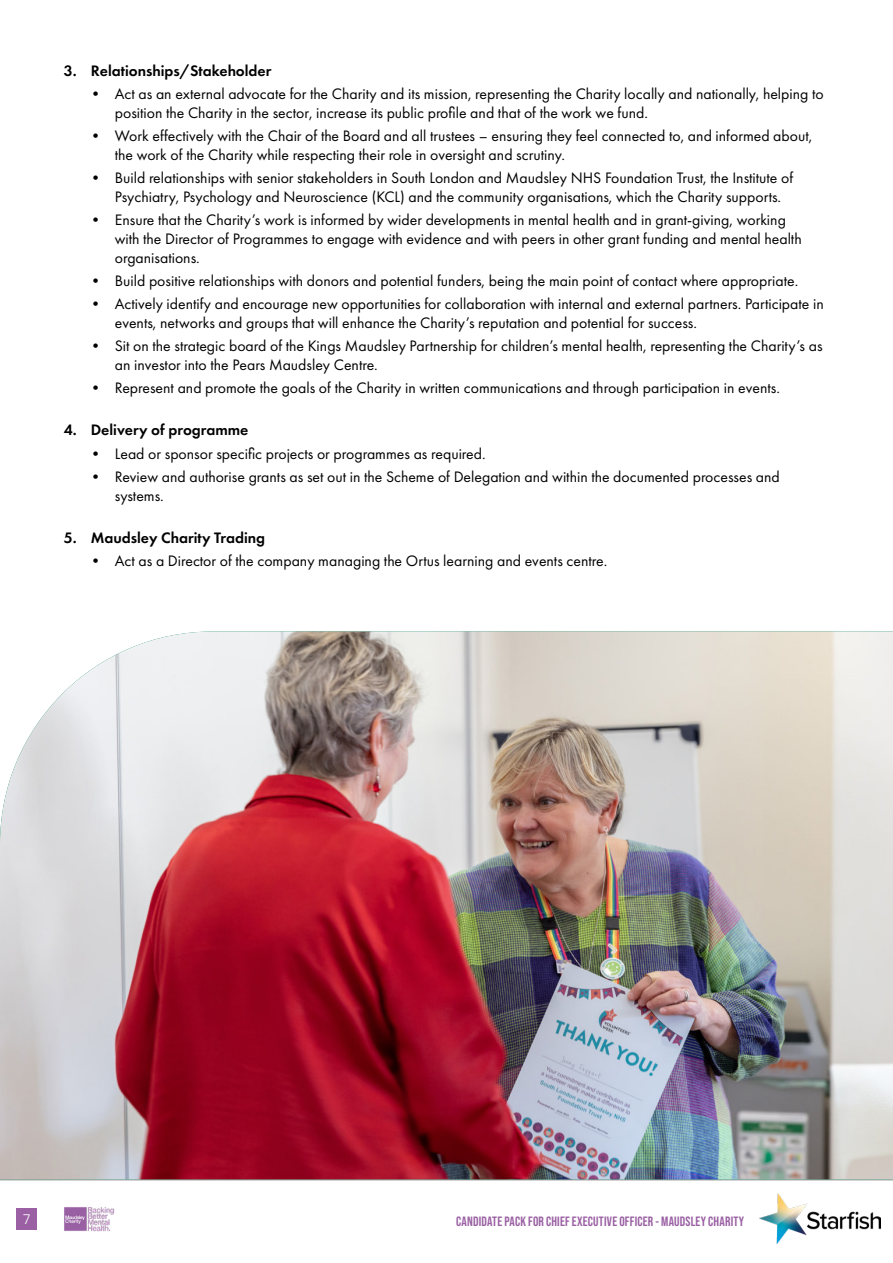
<style>
.page{position:relative;width:893px;height:1263px;background:#fff}
.page>*{position:absolute;margin:0;border:0;box-sizing:border-box;transform-origin:0 0}
.t1{font:15.75px/18.9px "Futura PT";color:#000}
.t2{font:600 15.75px "Futura PT";color:#000}
.t3{font:700 13.5px "Bebas Neue Pro";letter-spacing:.015em;color:#9a60a3}
.t4{font:300 13.5px "Poppins";color:#fff}
</style>
<div class="page">
<img style="left:759px;top:1194px;width:121px;height:50px">
<div style="left:16px;top:1208px;width:21px;height:21px;background:#9a60a3"></div>
<hr style="left:0;top:1179px;width:893px;height:2px;background:#000">
<img style="left:64px;top:1207px;width:51px;height:24px">
<img style="left:0;top:631px;width:893px;height:548px">
<p class="t2" style="left:64px;top:61px;width:209px">3. Relationships/Stakeholder</p>
<p class="t1" style="left:115px;top:84px;width:710px;text-indent:-27px">• Act as an external advocate for the Charity and its mission, representing the Charity locally and nationally, helping to position the Charity in the sector, increase its public profile and that of the work we fund.</p>
<p class="t1" style="left:115px;top:126px;width:699px;text-indent:-27px">• Work effectively with the Chair of the Board and all trustees – ensuring they feel connected to, and informed about, the work of the Charity while respecting their role in oversight and scrutiny.</p>
<p class="t1" style="left:115px;top:168px;width:680px;text-indent:-27px">• Build relationships with senior stakeholders in South London and Maudsley NHS Foundation Trust, the Institute of<br>Psychiatry, Psychology and Neuroscience (KCL) and the community organisations, which the Charity supports.</p>
<p class="t1" style="left:115px;top:210px;width:688px;text-indent:-27px">• Ensure that the Charity’s work is informed by wider developments in mental health and in grant-giving, working with the Director of Programmes to engage with evidence and with peers in other grant funding and mental health organisations.</p>
<p class="t1" style="left:88px;top:271px;width:712px">• Build positive relationships with donors and potential funders, being the main point of contact where appropriate.</p>
<p class="t1" style="left:115px;top:294px;width:710px;text-indent:-27px">• Actively identify and encourage new opportunities for collaboration with internal and external partners. Participate in events, networks and groups that will enhance the Charity’s reputation and potential for success.</p>
<p class="t1" style="left:115px;top:336px;width:709px;text-indent:-27px">• Sit on the strategic board of the Kings Maudsley Partnership for children’s mental health, representing the Charity’s as an investor into the Pears Maudsley Centre.</p>
<p class="t1" style="left:88px;top:379px;width:694px">• Represent and promote the goals of the Charity in written communications and through participation in events.</p>
<p class="t2" style="left:64px;top:420px;width:186px">4. Delivery of programme</p>
<p class="t1" style="left:88px;top:444px;width:399px">• Lead or sponsor specific projects or programmes as required.</p>
<p class="t1" style="left:115px;top:467px;width:667px;text-indent:-27px">• Review and authorise grants as set out in the Scheme of Delegation and within the documented processes and systems.</p>
<p class="t2" style="left:64px;top:528px;width:203px">5. Maudsley Charity Trading</p>
<p class="t1" style="left:88px;top:551px;width:521px">• Act as a Director of the company managing the Ortus learning and events centre.</p>
<p class="t4" style="left:23px;top:1212px;width:9px">7</p>
<p class="t3" style="left:456px;top:1213px;width:290px">CANDIDATE PACK FOR CHIEF EXECUTIVE OFFICER - MAUDSLEY CHARITY</p>
</div>
